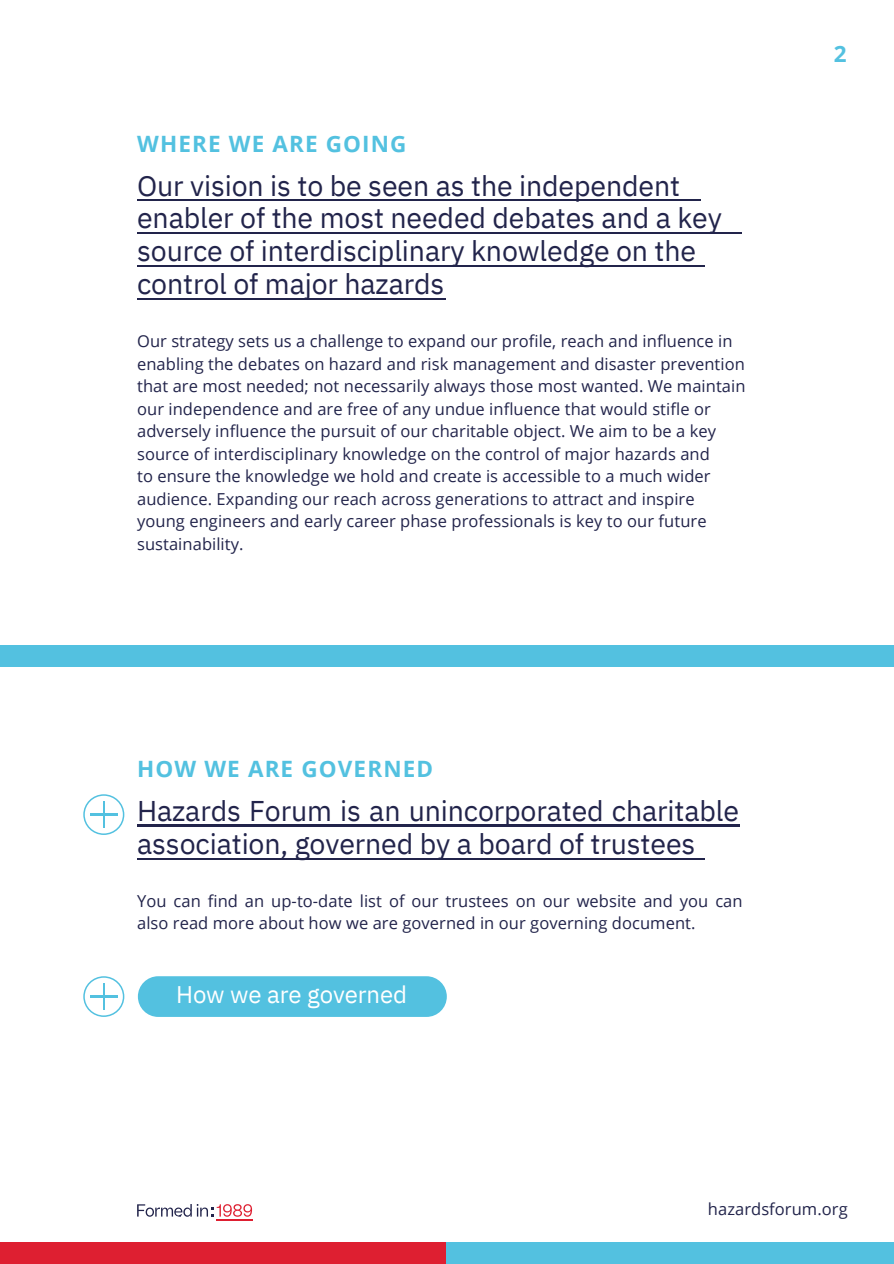
<style>
.page{position:relative;width:894px;height:1264px;background:#fff}
.page>*{position:absolute;margin:0;border:0;box-sizing:border-box;transform-origin:0 0}
.t1{font:28.5px/32.7px "IBM Plex Sans";letter-spacing:-.005em;color:#22244b}
.t2{font:24px "IBM Plex Sans";letter-spacing:-.005em;color:#fff}
.t3{font:700 22.5px "Open Sans";letter-spacing:.05em;color:#53c1e0}
.t4{font:16.5px/22.5px "Open Sans";letter-spacing:.005em;color:#22244b}
</style>
<div class="page">
<svg style="left:137px;top:1204px;width:115px;height:12px"></svg>
<hr style="left:217px;top:1219px;width:35px;height:1px;background:#de1f31">
<div style="left:0;top:645px;width:893px;height:22px;background:#53c1e0"></div>
<hr style="left:137px;top:232px;width:604px;height:2px;background:#22244b">
<hr style="left:137px;top:825px;width:601px;height:1px;background:#22244b">
<svg style="left:83px;top:794px;width:41px;height:41px"></svg>
<hr style="left:90px;top:813px;width:27px;height:2px;background:#53c1e0">
<hr style="left:137px;top:858px;width:567px;height:1px;background:#22244b">
<hr style="left:137px;top:265px;width:567px;height:2px;background:#22244b">
<hr style="left:137px;top:199px;width:563px;height:2px;background:#22244b">
<hr style="left:137px;top:298px;width:309px;height:2px;background:#22244b">
<div style="left:138px;top:976px;width:308px;height:40px;background:#53c1e0;border-radius:20px"></div>
<svg style="left:83px;top:976px;width:41px;height:40px"></svg>
<hr style="left:90px;top:995px;width:27px;height:2px;background:#53c1e0">
<div style="left:0;top:1242px;width:446px;height:21px;background:#de1f31"></div>
<div style="left:446px;top:1242px;width:447px;height:21px;background:#53c1e0"></div>
<h3 class="t3" style="left:137px;top:128px;width:271px">WHERE WE ARE GOING</h3>
<h1 class="t1" style="left:137px;top:167px;width:586px">Our vision is to be seen as the independent enabler of the most needed debates and a key source of interdisciplinary knowledge on the control of major hazards</h1>
<p class="t4" style="left:137px;top:329px;width:609px">Our strategy sets us a challenge to expand our profile, reach and influence in enabling the debates on hazard and risk management and disaster prevention that are most needed; not necessarily always those most wanted. We maintain our independence and are free of any undue influence that would stifle or adversely influence the pursuit of our charitable object. We aim to be a key source of interdisciplinary knowledge on the control of major hazards and<br>to ensure the knowledge we hold and create is accessible to a much wider audience. Expanding our reach across generations to attract and inspire young engineers and early career phase professionals is key to our future sustainability.</p>
<h3 class="t3" style="left:137px;top:753px;width:297px">HOW WE ARE GOVERNED</h3>
<h1 class="t1" style="left:137px;top:792px;width:603px">Hazards Forum is an unincorporated charitable association, governed by a board of trustees</h1>
<p class="t4" style="left:137px;top:889px;width:607px">You can find an up-to-date list of our trustees on our website and you can also read more about how we are governed in our governing document.</p>
<h2 class="t2" style="left:176px;top:975px;width:232px">How we are governed</h2>
<h3 class="t3" style="left:833px;top:38px;width:14px">2</h3>
<p class="t4" style="left:707px;top:1197px;width:141px">hazardsforum.org</p>
</div>
